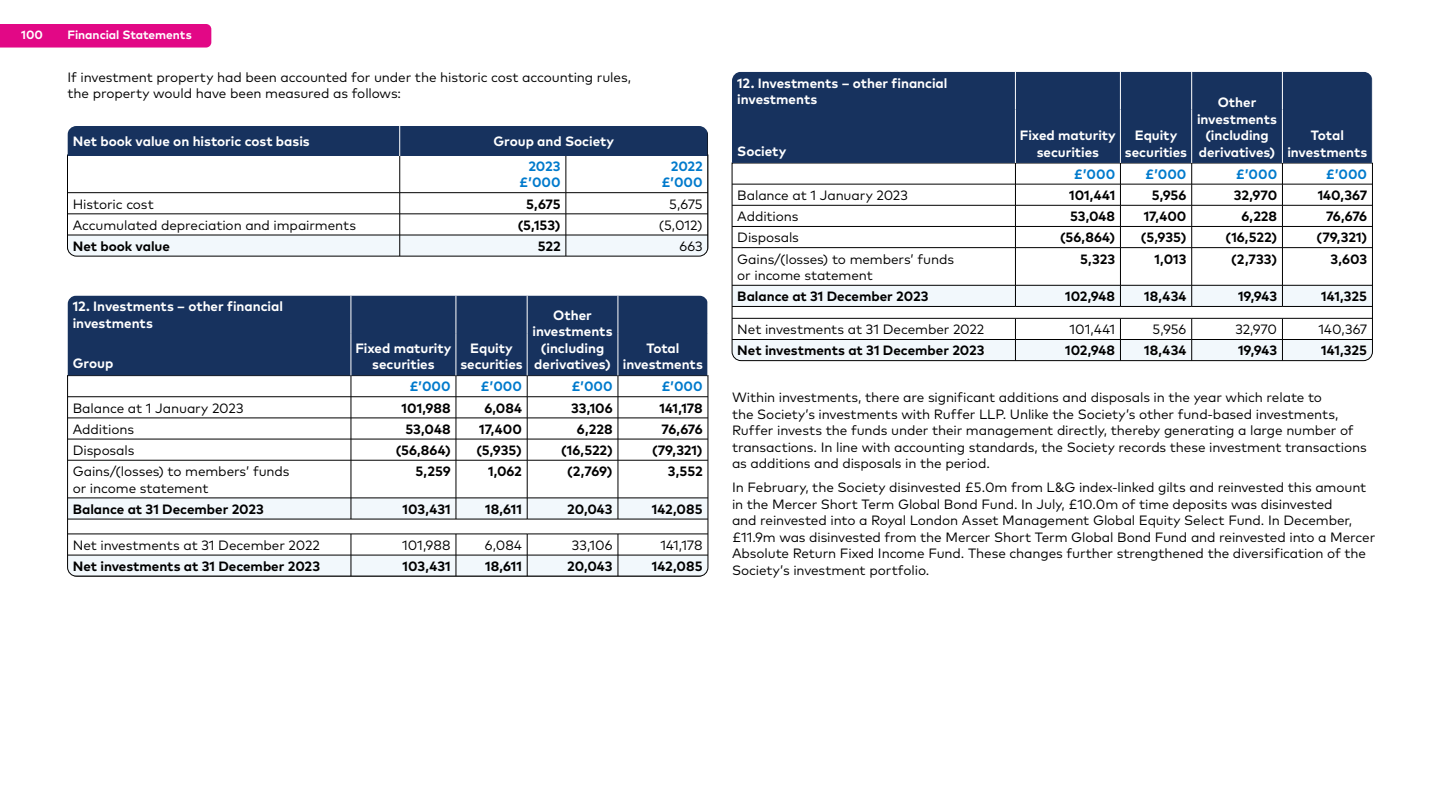
<style>
.page{position:relative;width:1440px;height:810px;background:#fff}
.page>*{position:absolute;margin:0;border:0;box-sizing:border-box;transform-origin:0 0}
.Body_copy{font:13.5px/16.5px "Mark Pro";letter-spacing:-.01em;color:#000}
.t1{font:700 13.5px "Mark Pro";color:#000}
.t2{font:700 13.5px/16.5px "Mark Pro";letter-spacing:-.005em;color:#fff;text-align:center}
.t3{font:700 13.5px/16.5px "Mark Pro";color:#007acc;text-align:right}
.t4{font:700 12px "Mark Pro";letter-spacing:-.005em;color:#fff}
</style>
<div class="page">
<div style="left:0;top:24px;width:211px;height:24px;background:#e20886"></div>
<hr style="left:708px;top:155px;width:1px;height:38px;background:#000">
<svg style="left:67px;top:156px;width:641px;height:100px"></svg>
<div style="left:67px;top:126px;width:641px;height:30px;background:#17325e"></div>
<hr style="left:400px;top:126px;width:1px;height:30px;background:#fff">
<hr style="left:708px;top:126px;width:1px;height:30px;background:#000">
<svg style="left:732px;top:163px;width:641px;height:198px"></svg>
<div style="left:732px;top:72px;width:640px;height:91px;background:#17325e"></div>
<hr style="left:1015px;top:72px;width:1px;height:37px;background:#fff">
<hr style="left:1120px;top:72px;width:1px;height:37px;background:#fff">
<hr style="left:1192px;top:72px;width:1px;height:37px;background:#fff">
<hr style="left:1282px;top:72px;width:1px;height:37px;background:#fff">
<hr style="left:1120px;top:109px;width:1px;height:54px;background:#fff">
<hr style="left:1192px;top:109px;width:1px;height:54px;background:#fff">
<hr style="left:1282px;top:109px;width:1px;height:54px;background:#fff">
<hr style="left:1015px;top:109px;width:1px;height:54px;background:#fff">
<hr style="left:68px;top:576px;width:283px;height:1px;background:#000">
<hr style="left:351px;top:576px;width:105px;height:1px;background:#000">
<hr style="left:456px;top:576px;width:71px;height:1px;background:#000">
<hr style="left:527px;top:576px;width:91px;height:1px;background:#000">
<hr style="left:618px;top:576px;width:90px;height:1px;background:#000">
<svg style="left:68px;top:376px;width:640px;height:200px"></svg>
<div style="left:68px;top:296px;width:640px;height:80px;background:#17325e"></div>
<hr style="left:351px;top:296px;width:1px;height:37px;background:#fff">
<hr style="left:456px;top:296px;width:1px;height:37px;background:#fff">
<hr style="left:527px;top:296px;width:1px;height:37px;background:#fff">
<hr style="left:618px;top:296px;width:1px;height:37px;background:#fff">
<hr style="left:456px;top:333px;width:1px;height:43px;background:#fff">
<hr style="left:527px;top:333px;width:1px;height:43px;background:#fff">
<hr style="left:618px;top:333px;width:1px;height:43px;background:#fff">
<hr style="left:351px;top:333px;width:1px;height:43px;background:#fff">
<p class="t4" style="left:21px;top:26px;width:23px">100</p>
<p class="t4" style="left:68px;top:26px;width:126px">Financial Statements</p>
<p class="Body_copy" style="left:68px;top:68px;width:565px">If investment property had been accounted for under the historic cost accounting rules, the property would have been measured as follows:</p>
<p class="t2" style="left:73px;top:132px;width:239px">Net book value on historic cost basis</p>
<p class="t2" style="left:493px;top:132px;width:122px">Group and Society</p>
<p class="t3" style="left:519px;top:157px;width:43px">2023 £ʼ000</p>
<p class="t3" style="left:661px;top:157px;width:43px">2022 £ʼ000</p>
<p class="Body_copy" style="left:73px;top:195px;width:83px">Historic cost</p>
<p class="t1" style="left:526px;top:194px;width:36px">5,675</p>
<p class="Body_copy" style="left:669px;top:195px;width:35px">5,675</p>
<p class="Body_copy" style="left:73px;top:216px;width:285px">Accumulated depreciation and impairments</p>
<p class="t1" style="left:518px;top:215px;width:44px">(5,153)</p>
<p class="Body_copy" style="left:659px;top:216px;width:45px">(5,012)</p>
<p class="t1" style="left:73px;top:236px;width:99px">Net book value</p>
<p class="t1" style="left:538px;top:236px;width:24px">522</p>
<p class="Body_copy" style="left:679px;top:237px;width:25px">663</p>
<p class="t2" style="left:73px;top:297px;width:212px;text-align:left">12. Investments – other financial investments</p>
<p class="t2" style="left:533px;top:306px;width:82px">Other investments (including derivatives)</p>
<p class="t2" style="left:355px;top:339px;width:98px">Fixed maturity securities</p>
<p class="t2" style="left:460px;top:339px;width:64px">Equity securities</p>
<p class="t2" style="left:646px;top:339px;width:35px">Total</p>
<p class="t2" style="left:73px;top:354px;width:42px">Group</p>
<p class="t2" style="left:623px;top:355px;width:82px">investments</p>
<p class="t3" style="left:409px;top:377px;width:43px">£ʼ000</p>
<p class="t3" style="left:481px;top:377px;width:43px">£ʼ000</p>
<p class="t3" style="left:571px;top:377px;width:43px">£ʼ000</p>
<p class="t3" style="left:661px;top:377px;width:43px">£ʼ000</p>
<p class="Body_copy" style="left:73px;top:399px;width:172px">Balance at 1 January 2023</p>
<p class="t1" style="left:402px;top:398px;width:51px">101,988</p>
<p class="t1" style="left:484px;top:398px;width:39px">6,084</p>
<p class="t1" style="left:571px;top:398px;width:43px">33,106</p>
<p class="t1" style="left:660px;top:398px;width:45px">141,178</p>
<p class="Body_copy" style="left:73px;top:420px;width:63px">Additions</p>
<p class="t1" style="left:406px;top:419px;width:47px">53,048</p>
<p class="t1" style="left:479px;top:419px;width:44px">17,400</p>
<p class="t1" style="left:577px;top:419px;width:37px">6,228</p>
<p class="t1" style="left:662px;top:419px;width:43px">76,676</p>
<p class="Body_copy" style="left:73px;top:441px;width:63px">Disposals</p>
<p class="t1" style="left:396px;top:440px;width:56px">(56,864)</p>
<p class="t1" style="left:476px;top:440px;width:47px">(5,935)</p>
<p class="t1" style="left:561px;top:440px;width:53px">(16,522)</p>
<p class="t1" style="left:652px;top:440px;width:52px">(79,321)</p>
<p class="Body_copy" style="left:73px;top:462px;width:218px">Gains/(losses) to membersʼ funds or income statement</p>
<p class="t1" style="left:416px;top:461px;width:37px">5,259</p>
<p class="t1" style="left:488px;top:461px;width:35px">1,062</p>
<p class="t1" style="left:567px;top:461px;width:47px">(2,769)</p>
<p class="t1" style="left:668px;top:461px;width:36px">3,552</p>
<p class="t1" style="left:73px;top:499px;width:193px">Balance at 31 December 2023</p>
<p class="t1" style="left:403px;top:499px;width:50px">103,431</p>
<p class="t1" style="left:485px;top:499px;width:38px">18,611</p>
<p class="t1" style="left:567px;top:499px;width:47px">20,043</p>
<p class="t1" style="left:652px;top:499px;width:52px">142,085</p>
<p class="Body_copy" style="left:73px;top:536px;width:249px">Net investments at 31 December 2022</p>
<p class="Body_copy" style="left:402px;top:536px;width:50px">101,988</p>
<p class="Body_copy" style="left:485px;top:536px;width:39px">6,084</p>
<p class="Body_copy" style="left:572px;top:536px;width:42px">33,106</p>
<p class="Body_copy" style="left:660px;top:536px;width:44px">141,178</p>
<p class="t1" style="left:73px;top:556px;width:249px">Net investments at 31 December 2023</p>
<p class="t1" style="left:403px;top:556px;width:50px">103,431</p>
<p class="t1" style="left:485px;top:556px;width:38px">18,611</p>
<p class="t1" style="left:567px;top:556px;width:47px">20,043</p>
<p class="t1" style="left:652px;top:556px;width:52px">142,085</p>
<p class="t2" style="left:737px;top:74px;width:212px;text-align:left">12. Investments – other financial investments</p>
<p class="t2" style="left:1197px;top:93px;width:82px">Other investments (including derivatives)</p>
<p class="t2" style="left:1020px;top:126px;width:98px">Fixed maturity securities</p>
<p class="t2" style="left:1125px;top:126px;width:64px">Equity securities</p>
<p class="t2" style="left:1311px;top:126px;width:35px">Total</p>
<p class="t2" style="left:737px;top:142px;width:51px">Society</p>
<p class="t2" style="left:1287px;top:143px;width:82px">investments</p>
<p class="t3" style="left:1074px;top:165px;width:43px">£ʼ000</p>
<p class="t3" style="left:1145px;top:165px;width:43px">£ʼ000</p>
<p class="t3" style="left:1236px;top:165px;width:43px">£ʼ000</p>
<p class="t3" style="left:1326px;top:165px;width:43px">£ʼ000</p>
<p class="Body_copy" style="left:737px;top:186px;width:172px">Balance at 1 January 2023</p>
<p class="t1" style="left:1069px;top:185px;width:48px">101,441</p>
<p class="t1" style="left:1152px;top:185px;width:36px">5,956</p>
<p class="t1" style="left:1234px;top:185px;width:45px">32,970</p>
<p class="t1" style="left:1318px;top:185px;width:51px">140,367</p>
<p class="Body_copy" style="left:737px;top:207px;width:63px">Additions</p>
<p class="t1" style="left:1070px;top:206px;width:47px">53,048</p>
<p class="t1" style="left:1144px;top:206px;width:44px">17,400</p>
<p class="t1" style="left:1241px;top:206px;width:37px">6,228</p>
<p class="t1" style="left:1326px;top:206px;width:43px">76,676</p>
<p class="Body_copy" style="left:737px;top:228px;width:63px">Disposals</p>
<p class="t1" style="left:1060px;top:227px;width:56px">(56,864)</p>
<p class="t1" style="left:1141px;top:227px;width:47px">(5,935)</p>
<p class="t1" style="left:1226px;top:227px;width:53px">(16,522)</p>
<p class="t1" style="left:1317px;top:227px;width:52px">(79,321)</p>
<p class="Body_copy" style="left:737px;top:249px;width:218px">Gains/(losses) to membersʼ funds or income statement</p>
<p class="t1" style="left:1080px;top:249px;width:36px">5,323</p>
<p class="t1" style="left:1155px;top:249px;width:33px">1,013</p>
<p class="t1" style="left:1231px;top:249px;width:48px">(2,733)</p>
<p class="t1" style="left:1331px;top:249px;width:38px">3,603</p>
<p class="t1" style="left:737px;top:286px;width:193px">Balance at 31 December 2023</p>
<p class="t1" style="left:1065px;top:286px;width:52px">102,948</p>
<p class="t1" style="left:1144px;top:286px;width:44px">18,434</p>
<p class="t1" style="left:1238px;top:286px;width:41px">19,943</p>
<p class="t1" style="left:1321px;top:286px;width:47px">141,325</p>
<p class="Body_copy" style="left:737px;top:320px;width:249px">Net investments at 31 December 2022</p>
<p class="Body_copy" style="left:1070px;top:320px;width:47px">101,441</p>
<p class="Body_copy" style="left:1153px;top:320px;width:35px">5,956</p>
<p class="Body_copy" style="left:1235px;top:320px;width:43px">32,970</p>
<p class="Body_copy" style="left:1319px;top:320px;width:50px">140,367</p>
<p class="t1" style="left:737px;top:340px;width:249px">Net investments at 31 December 2023</p>
<p class="t1" style="left:1065px;top:340px;width:52px">102,948</p>
<p class="t1" style="left:1144px;top:340px;width:44px">18,434</p>
<p class="t1" style="left:1238px;top:340px;width:41px">19,943</p>
<p class="t1" style="left:1321px;top:340px;width:47px">141,325</p>
<p class="Body_copy" style="left:732px;top:388px;width:636px">Within investments, there are significant additions and disposals in the year which relate to<br>the Societyʼs investments with Ruffer LLP. Unlike the Societyʼs other fund-based investments, Ruffer invests the funds under their management directly, thereby generating a large number of transactions. In line with accounting standards, the Society records these investment transactions as additions and disposals in the period.</p>
<p class="Body_copy" style="left:732px;top:478px;width:645px">In February, the Society disinvested £5.0m from L&amp;G index-linked gilts and reinvested this amount in the Mercer Short Term Global Bond Fund. In July, £10.0m of time deposits was disinvested<br>and reinvested into a Royal London Asset Management Global Equity Select Fund. In December, £11.9m was disinvested from the Mercer Short Term Global Bond Fund and reinvested into a Mercer Absolute Return Fixed Income Fund. These changes further strengthened the diversification of the Societyʼs investment portfolio.</p>
</div>
